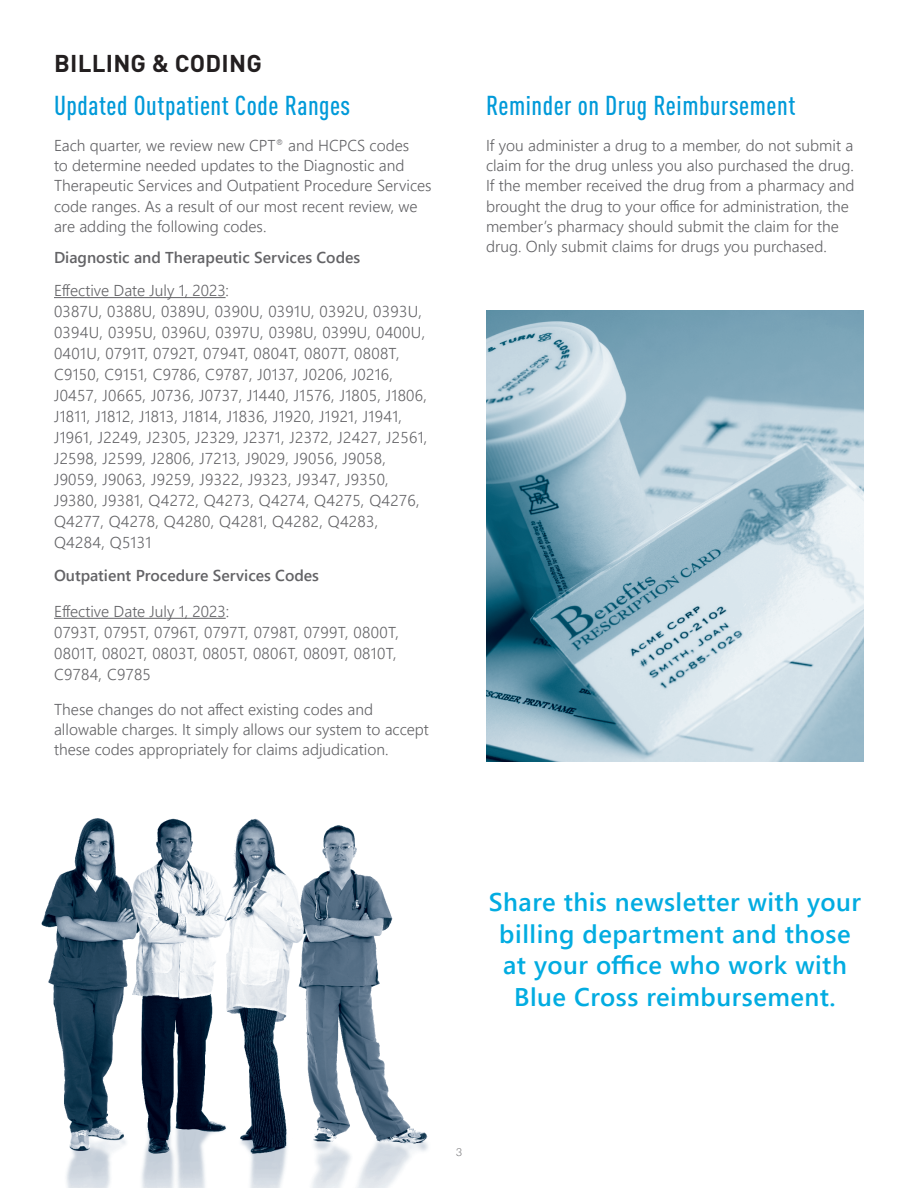
<style>
.page{position:relative;width:918px;height:1188px;background:#fff}
.page>*{position:absolute;margin:0;border:0;box-sizing:border-box;transform-origin:0 0}
.fine_print{font:500 condensed 27px "DINOT";letter-spacing:.02em;color:#009ad9}
.fine_print-2{font:600 25.5px/31.5px "Segoe UI";letter-spacing:.02em;color:#02ace1;text-align:center}
.t1{font:700 24px "DINOT";letter-spacing:.01em;color:#231f20}
.fine_print-3{font:300 15.75px/20.2px "Segoe UI";color:#636366}
.fine_print-4{font:300 15.75px/21px "Segoe UI";letter-spacing:.02em;color:#636366}
.fine_print-5{font:600 15.75px "Segoe UI";color:#636366}
.t2{font:100 10.5px "Atlas Grotesk";color:#636366}
</style>
<div class="page">
<img style="left:41px;top:818px;width:387px;height:370px">
<hr style="left:54px;top:297px;width:172px;height:1px;background:#636366">
<hr style="left:54px;top:618px;width:172px;height:1px;background:#636366">
<img style="left:486px;top:310px;width:378px;height:451px">
<p class="t1" style="left:54px;top:48px;width:209px">BILLING &amp; CODING</p>
<p class="fine_print" style="left:54px;top:90px;width:298px">Updated Outpatient Code Ranges</p>
<p class="fine_print" style="left:486px;top:90px;width:311px">Reminder on Drug Reimbursement</p>
<p class="fine_print-3" style="left:54px;top:134px;width:379px">Each quarter, we review new CPT<sup>®</sup> and HCPCS codes<br>to determine needed updates to the Diagnostic and Therapeutic Services and Outpatient Procedure Services code ranges. As a result of our most recent review, we are adding the following codes.</p>
<p class="fine_print-5" style="left:54px;top:243px;width:308px">Diagnostic and Therapeutic Services Codes</p>
<p class="fine_print-3" style="left:54px;top:279px;width:177px">Effective Date July 1, 2023:</p>
<p class="fine_print-4" style="left:54px;top:300px;width:375px">0387U, 0388U, 0389U, 0390U, 0391U, 0392U, 0393U, 0394U, 0395U, 0396U, 0397U, 0398U, 0399U, 0400U, 0401U, 0791T, 0792T, 0794T, 0804T, 0807T, 0808T, C9150, C9151, C9786, C9787, J0137, J0206, J0216, J0457, J0665, J0736, J0737, J1440, J1576, J1805, J1806, J1811, J1812, J1813, J1814, J1836, J1920, J1921, J1941, J1961, J2249, J2305, J2329, J2371, J2372, J2427, J2561, J2598, J2599, J2806, J7213, J9029, J9056, J9058, J9059, J9063, J9259, J9322, J9323, J9347, J9350, J9380, J9381, Q4272, Q4273, Q4274, Q4275, Q4276, Q4277, Q4278, Q4280, Q4281, Q4282, Q4283, Q4284, Q5131</p>
<p class="fine_print-5" style="left:54px;top:561px;width:267px">Outpatient Procedure Services Codes</p>
<p class="fine_print-3" style="left:54px;top:600px;width:177px">Effective Date July 1, 2023:</p>
<p class="fine_print-4" style="left:54px;top:620px;width:346px">0793T, 0795T, 0796T, 0797T, 0798T, 0799T, 0800T,<br>0801T, 0802T, 0803T, 0805T, 0806T, 0809T, 0810T,<br>C9784, C9785</p>
<p class="fine_print-3" style="left:54px;top:697px;width:376px">These changes do not affect existing codes and allowable charges. It simply allows our system to accept these codes appropriately for claims adjudication.</p>
<p class="fine_print-3" style="left:486px;top:134px;width:370px">If you administer a drug to a member, do not submit a claim for the drug unless you also purchased the drug.<br>If the member received the drug from a pharmacy and brought the drug to your office for administration, the member’s pharmacy should submit the claim for the drug. Only submit claims for drugs you purchased.</p>
<p class="fine_print-2" style="left:489px;top:884px;width:374px">Share this newsletter with your billing department and those at your office who work with<br>Blue Cross reimbursement.</p>
<p class="t2" style="left:456px;top:1144px;width:8px">3</p>
</div>
